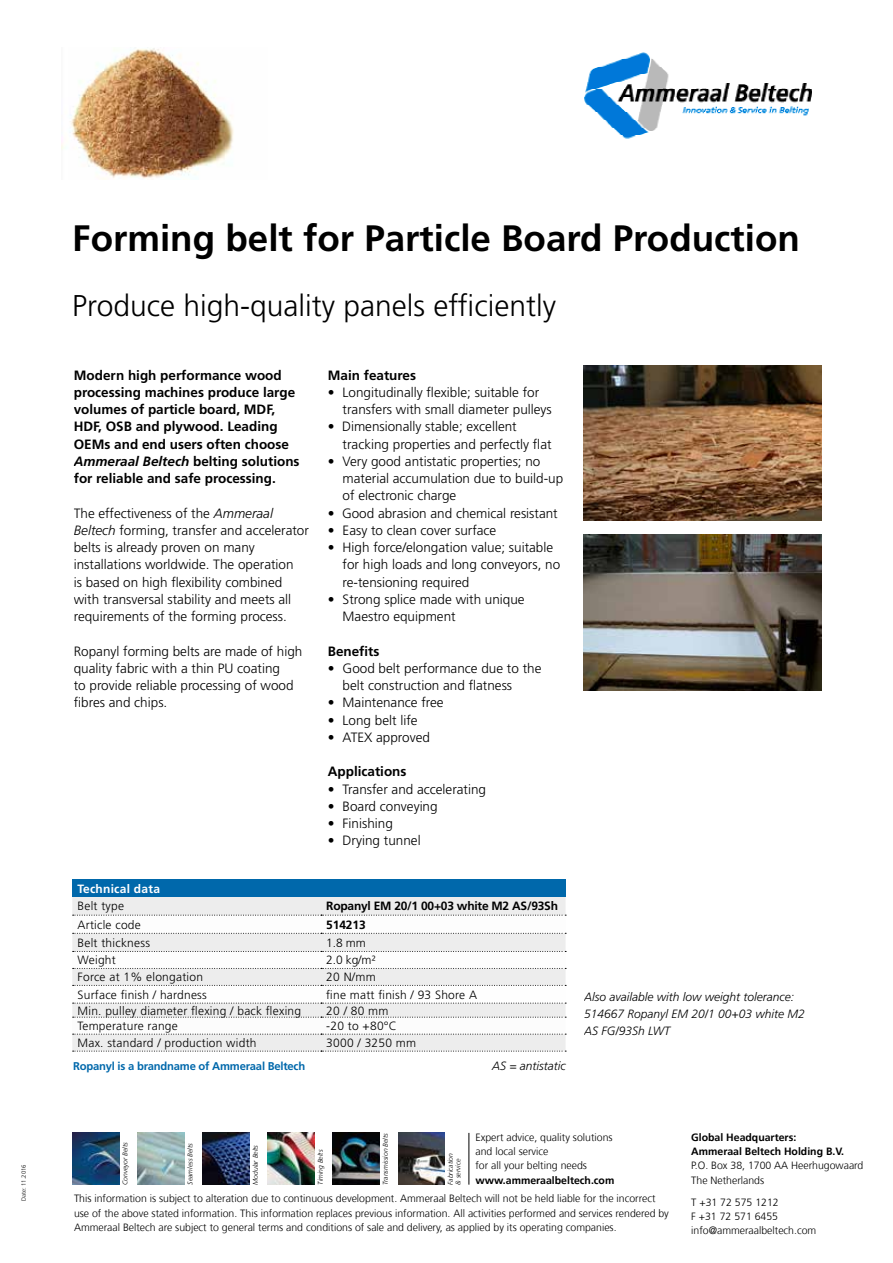
<style>
.page{position:relative;width:893px;height:1263px;background:#fff}
.page>*{position:absolute;margin:0;border:0;box-sizing:border-box;transform-origin:0 0}
.t1{font:700 36.75px "Frutiger LT Std";color:#000}
.t2{font:300 30px "Frutiger LT Std";color:#000}
.t3{font:300 13.5px/17.2px "Frutiger LT Std";color:#000}
.t4{font:700 13.5px/17.2px "Frutiger LT Std";color:#000}
.t5{font:300 12px "Frutiger LT Std";letter-spacing:.02em;color:#000}
.t6{font:italic 300 12px/17.2px "Frutiger LT Std";color:#000}
.t7{font:700 12px "Frutiger LT Std";letter-spacing:-.02em;color:#000}
.t8{font:700 12px "Frutiger LT Std";letter-spacing:.02em;color:#fff}
.t9{font:700 11.25px "Frutiger LT Std";letter-spacing:-.02em;color:#0068ab}
.t10{font:300 10.5px/14.2px "Frutiger";color:#000}
.t11{font:700 10.5px/14.2px "Frutiger";color:#000}
.t12{font:italic 300 6.75px/7.5px "Frutiger";color:#000}
.t13{font:300 6px "Frutiger";color:#000}
.s1{font-style:italic}
</style>
<div class="page">
<img style="left:584px;top:52px;width:227px;height:87px">
<div style="left:72px;top:880px;width:494px;height:17px;background:#0068ab"></div>
<div style="left:72px;top:897px;width:494px;height:154px;background:#ededed"></div>
<svg style="left:72px;top:915px;width:494px;height:54px"></svg>
<svg style="left:72px;top:985px;width:494px;height:19px"></svg>
<svg style="left:72px;top:1017px;width:494px;height:18px"></svg>
<svg style="left:73px;top:1051px;width:493px;height:1px"></svg>
<img style="left:61px;top:48px;width:173px;height:132px">
<img style="left:583px;top:535px;width:238px;height:155px">
<img style="left:333px;top:1133px;width:47px;height:52px">
<img style="left:138px;top:1133px;width:47px;height:52px">
<img style="left:268px;top:1133px;width:47px;height:52px">
<img style="left:73px;top:1133px;width:46px;height:52px">
<img style="left:203px;top:1133px;width:47px;height:52px">
<img style="left:398px;top:1133px;width:47px;height:51px">
<hr style="left:468px;top:1133px;width:1px;height:51px;background:#000">
<img style="left:583px;top:366px;width:238px;height:155px">
<p class="t13" style="left:20px;top:1201px;width:39px;rotate:-90deg">Date: 11.2016</p>
<h1 class="t1" style="left:72px;top:217px;width:729px">Forming belt for Particle Board Production</h1>
<h2 class="t2" style="left:72px;top:288px;width:485px">Produce high-quality panels efficiently</h2>
<p class="t4" style="left:74px;top:366px;width:227px">Modern high performance wood processing machines produce large volumes of particle board, MDF,<br>HDF, OSB and plywood. Leading<br>OEMs and end users often choose<br><span class="s1">Ammeraal Beltech</span> belting solutions for reliable and safe processing.</p>
<p class="t3" style="left:74px;top:505px;width:237px">The effectiveness of the <span class="s1">Ammeraal Beltech</span> forming, transfer and accelerator belts is already proven on many installations worldwide. The operation<br>is based on high flexibility combined with transversal stability and meets all requirements of the forming process.</p>
<p class="t3" style="left:74px;top:643px;width:230px">Ropanyl forming belts are made of high quality fabric with a thin PU coating<br>to provide reliable processing of wood fibres and chips.</p>
<p class="t4" style="left:328px;top:366px;width:90px">Main features</p>
<p class="t3" style="left:343px;top:384px;width:211px;text-indent:-15px">• Longitudinally flexible; suitable for transfers with small diameter pulleys</p>
<p class="t3" style="left:343px;top:418px;width:211px;text-indent:-15px">• Dimensionally stable; excellent tracking properties and perfectly flat</p>
<p class="t3" style="left:343px;top:453px;width:222px;text-indent:-15px">• Very good antistatic properties; no material accumulation due to build-up of electronic charge</p>
<p class="t3" style="left:328px;top:504px;width:232px">• Good abrasion and chemical resistant</p>
<p class="t3" style="left:328px;top:522px;width:170px">• Easy to clean cover surface</p>
<p class="t3" style="left:343px;top:539px;width:219px;text-indent:-15px">• High force/elongation value; suitable for high loads and long conveyors, no re-tensioning required</p>
<p class="t3" style="left:343px;top:591px;width:184px;text-indent:-15px">• Strong splice made with unique<br>Maestro equipment</p>
<p class="t4" style="left:328px;top:642px;width:53px">Benefits</p>
<p class="t3" style="left:343px;top:660px;width:200px;text-indent:-15px">• Good belt performance due to the belt construction and flatness</p>
<p class="t3" style="left:328px;top:694px;width:117px">• Maintenance free</p>
<p class="t3" style="left:328px;top:711px;width:91px">• Long belt life</p>
<p class="t3" style="left:328px;top:729px;width:104px">• ATEX approved</p>
<p class="t4" style="left:328px;top:763px;width:80px">Applications</p>
<p class="t3" style="left:328px;top:780px;width:160px">• Transfer and accelerating</p>
<p class="t3" style="left:328px;top:798px;width:111px">• Board conveying</p>
<p class="t3" style="left:328px;top:815px;width:67px">• Finishing</p>
<p class="t3" style="left:328px;top:832px;width:94px">• Drying tunnel</p>
<p class="t8" style="left:78px;top:882px;width:84px">Technical data</p>
<p class="t5" style="left:78px;top:899px;width:48px">Belt type</p>
<p class="t7" style="left:326px;top:899px;width:233px">Ropanyl EM 20/1 00+03 white M2 AS/93Sh</p>
<p class="t5" style="left:78px;top:918px;width:65px">Article code</p>
<p class="t7" style="left:326px;top:917px;width:41px">514213</p>
<p class="t5" style="left:78px;top:936px;width:74px">Belt thickness</p>
<p class="t5" style="left:326px;top:936px;width:41px">1.8 mm</p>
<p class="t5" style="left:78px;top:953px;width:40px">Weight</p>
<p class="t5" style="left:326px;top:953px;width:51px">2.0 kg/m²</p>
<p class="t5" style="left:78px;top:970px;width:127px">Force at 1% elongation</p>
<p class="t5" style="left:326px;top:970px;width:51px">20 N/mm</p>
<p class="t5" style="left:78px;top:988px;width:131px">Surface finish / hardness</p>
<p class="t5" style="left:326px;top:988px;width:152px">fine matt finish / 93 Shore A</p>
<p class="t5" style="left:78px;top:1004px;width:225px">Min. pulley diameter flexing / back flexing</p>
<p class="t5" style="left:326px;top:1004px;width:64px">20 / 80 mm</p>
<p class="t5" style="left:78px;top:1019px;width:102px">Temperature range</p>
<p class="t5" style="left:326px;top:1019px;width:72px">-20 to +80°C</p>
<p class="t5" style="left:78px;top:1036px;width:181px">Max. standard / production width</p>
<p class="t5" style="left:326px;top:1036px;width:91px">3000 / 3250 mm</p>
<p class="t9" style="left:73px;top:1059px;width:234px">Ropanyl is a brandname of Ammeraal Beltech</p>
<p class="t6" style="left:492px;top:1057px;width:75px">AS = antistatic</p>
<p class="t6" style="left:584px;top:988px;width:222px">Also available with low weight tolerance:<br>514667 Ropanyl EM 20/1 00+03 white M2<br>AS FG/93Sh LWT</p>
<p class="t12" style="left:122px;top:1184px;width:44px;rotate:-90deg">Conveyor Belts</p>
<p class="t12" style="left:187px;top:1184px;width:43px;rotate:-90deg">Seamless Belts</p>
<p class="t12" style="left:252px;top:1184px;width:41px;rotate:-90deg">Modular Belts</p>
<p class="t12" style="left:317px;top:1184px;width:36px;rotate:-90deg">Timing Belts</p>
<p class="t12" style="left:382px;top:1184px;width:53px;rotate:-90deg">Transmission Belts</p>
<p class="t12" style="left:447px;top:1184px;width:33px;rotate:-90deg">Fabrication &amp; service</p>
<p class="t10" style="left:475px;top:1130px;width:139px">Expert advice, quality solutions and local service<br>for all your belting needs</p>
<p class="t11" style="left:475px;top:1173px;width:140px">www.ammeraalbeltech.com</p>
<p class="t10" style="left:74px;top:1192px;width:596px">This information is subject to alteration due to continuous development. Ammeraal Beltech will not be held liable for the incorrect use of the above stated information. This information replaces previous information. All activities performed and services rendered by<br>Ammeraal Beltech are subject to general terms and conditions of sale and delivery, as applied by its operating companies.</p>
<p class="t11" style="left:691px;top:1130px;width:154px">Global Headquarters:<br>Ammeraal Beltech Holding B.V.</p>
<p class="t10" style="left:691px;top:1159px;width:174px">P.O. Box 38, 1700 AA Heerhugowaard</p>
<p class="t10" style="left:691px;top:1173px;width:74px">The Netherlands</p>
<p class="t10" style="left:691px;top:1195px;width:127px">T +31 72 575 1212<br>F +31 72 571 6455 info@ammeraalbeltech.com</p>
</div>
